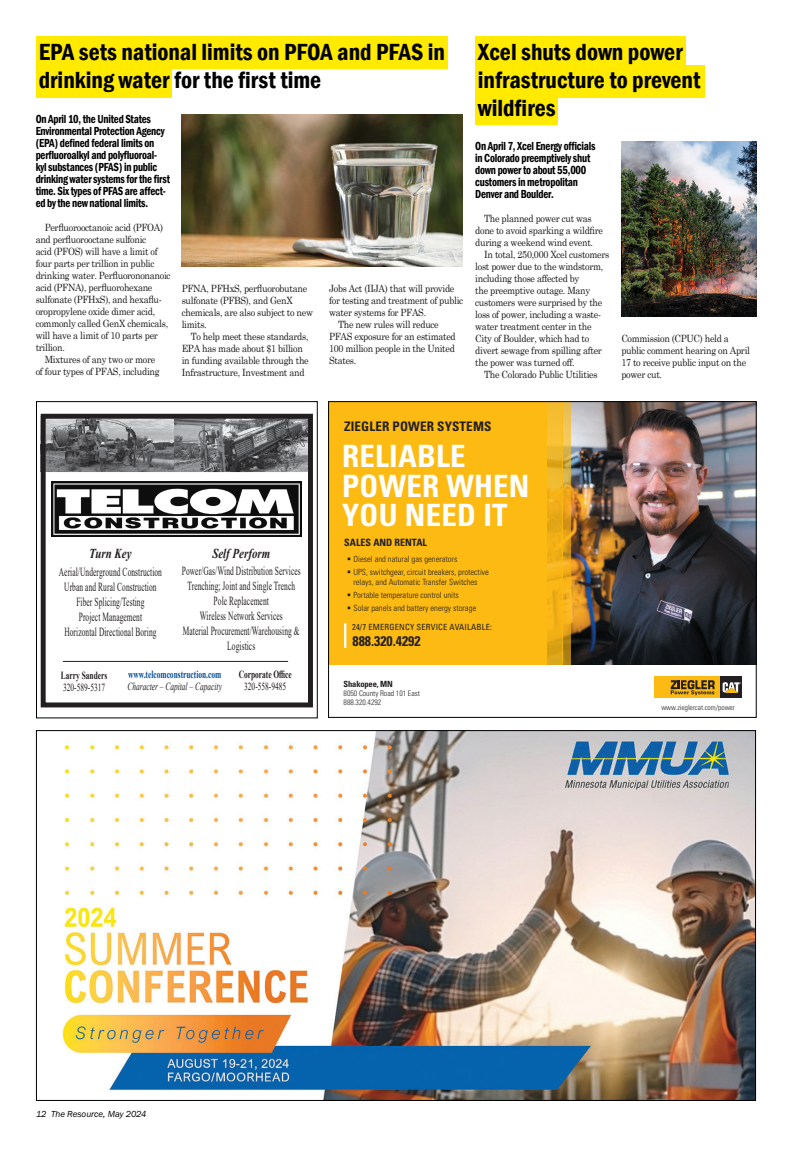
<style>
.page{position:relative;width:792px;height:1152px;background:#fff}
.page>*{position:absolute;margin:0;border:0;box-sizing:border-box;transform-origin:0 0}
.t1{font:700 condensed 30.8px/29.7px "Univers LT";letter-spacing:.01em;color:#fff}
.Display_-_Headline{font:600 condensed 24px/28px "Franklin Gothic";color:#000}
.t2{font:700 condensed 13.9px "Univers LT";color:#231f20}
.t3{font:italic 700 13.6px "Times New Roman";color:#231f20;scale:.8 1}
.t4{font:700 condensed 13.2px "Univers LT";letter-spacing:.01em;color:#231f20}
.t5{font:12.4px/14.8px "Times New Roman";letter-spacing:.015em;color:#231f20;text-align:center;scale:.6 1}
.t6{font:600 condensed 12px/12px "Franklin Gothic";letter-spacing:-.02em;color:#000;scale:.9 1}
.t7{font:700 10.9px/11.9px "Times New Roman";color:#014c96;scale:.68 1}
.t8{font:700 10.9px/11.9px "Times New Roman";color:#231f20;scale:.68 1}
.t9{font:700 condensed 10.1px "Univers LT";color:#231f20}
.t10{font:10px/12px "Century Schoolbook";letter-spacing:-.03em;color:#1a1a1a;scale:.9 1}
.t11{font:italic 9px "Franklin Gothic";color:#000}
.t12{font:300 condensed 8.5px/12.9px "Univers LT";color:#231f20}
.t13{font:condensed 8.5px "Univers LT";letter-spacing:.02em;color:#231f20}
.t14{font:700 condensed 8.5px "Univers LT";letter-spacing:-.015em;color:#231f20}
.t15{font:300 condensed 7.7px/9.3px "Univers LT";color:#231f20}
.t16{font:300 condensed 7.4px "Univers LT";color:#231f20}
.s1{font-weight:400;font-style:italic;color:#231f20}
.s2{font-weight:400}
</style>
<div class="page">
<img style="left:62px;top:732px;width:692px;height:367px">
<img style="left:330px;top:403px;width:425px;height:295px">
<div style="left:328px;top:401px;width:429px;height:317px;border:1px solid #000"></div>
<img style="left:47px;top:420px;width:260px;height:53px">
<div style="left:41px;top:414px;width:272px;height:293px;border:5px solid #231f20"></div>
<img style="left:52px;top:481px;width:250px;height:55px">
<hr style="left:63px;top:661px;width:225px;height:1px;background:#231f20">
<div style="left:36px;top:401px;width:282px;height:317px;border:1px solid #000"></div>
<div style="left:36px;top:36px;width:412px;height:32px;background:#ffea00"></div>
<div style="left:475px;top:36px;width:211px;height:32px;background:#ffea00"></div>
<div style="left:475px;top:92px;width:83px;height:32px;background:#ffea00"></div>
<div style="left:36px;top:65px;width:136px;height:32px;background:#ffea00"></div>
<div style="left:475px;top:65px;width:229px;height:32px;background:#ffea00"></div>
<img style="left:182px;top:115px;width:280px;height:151px">
<img style="left:621px;top:141px;width:136px;height:176px">
<p class="Display_-_Headline" style="left:39px;top:38px;width:408px">EPA sets national limits on PFOA and PFAS in drinking water for the first time</p>
<p class="Display_-_Headline" style="left:478px;top:38px;width:224px">Xcel shuts down power infrastructure to prevent wildfires</p>
<p class="t6" style="left:36px;top:113px;width:151px">On April 10, the United States<br>Environmental Protection Agency (EPA) defined federal limits on perfluoroalkyl and polyfluoroal&shy;kyl substances (PFAS) in public drinking water systems for the first time. Six types of PFAS are affect&shy;ed by the new national limits.</p>
<p class="t10" style="left:36px;top:221px;width:151px;text-indent:9px">Perfluorooctanoic acid (PFOA) and perfluorooctane sulfonic<br>acid (PFOS) will have a limit of four parts per trillion in public drinking water. Perfluorononanoic acid (PFNA), perfluorohexane sulfonate (PFHxS), and hexaflu&shy;oropropylene oxide dimer acid, commonly called GenX chemicals, will have a limit of 10 parts per trillion.</p>
<p class="t10" style="left:36px;top:353px;width:139px;text-align:center">Mixtures of any two or more<br>of four types of PFAS, including</p>
<p class="t6" style="left:475px;top:140px;width:135px">On April 7, Xcel Energy officials in Colorado preemptively shut down power to about 55,000 customers in metropolitan<br>Denver and Boulder.</p>
<p class="t10" style="left:475px;top:212px;width:144px;text-indent:9px">The planned power cut was done to avoid sparking a wildfire during a weekend wind event.</p>
<p class="t10" style="left:475px;top:248px;width:151px;text-indent:9px">In total, 250,000 Xcel customers lost power due to the windstorm, including those affected by<br>the preemptive outage. Many customers were surprised by the loss of power, including a waste&shy;water treatment center in the<br>City of Boulder, which had to divert sewage from spilling after the power was turned off.</p>
<p class="t10" style="left:484px;top:368px;width:128px">The Colorado Public Utilities</p>
<p class="t10" style="left:182px;top:282px;width:147px">PFNA, PFHxS, perfluorobutane sulfonate (PFBS), and GenX chemicals, are also subject to new limits.</p>
<p class="t10" style="left:182px;top:330px;width:143px;text-indent:9px">To help meet these standards,<br>EPA has made about $1 billion in funding available through the<br>Infrastructure, Investment and</p>
<p class="t10" style="left:621px;top:332px;width:145px">Commission (CPUC) held a public comment hearing on April<br>17 to receive public input on the power cut.</p>
<p class="t10" style="left:329px;top:282px;width:151px">Jobs Act (IIJA) that will provide for testing and treatment of public water systems for PFAS.</p>
<p class="t10" style="left:329px;top:318px;width:142px;text-indent:9px">The new rules will reduce<br>PFAS exposure for an estimated<br>100 million people in the United<br>States.</p>
<p class="t4" style="left:344px;top:419px;width:149px">ZIEGLER POWER SYSTEMS</p>
<p class="t1" style="left:342px;top:441px;width:189px">RELIABLE<br>POWER WHEN<br>YOU NEED IT</p>
<p class="t3" style="left:212px;top:544px;width:74px">Self Perform</p>
<p class="t5" style="left:182px;top:564px;width:200px">Power/Gas/Wind Distribution Services<br>Trenching; Joint and Single Trench<br>Pole Replacement<br>Wireless Network Services<br>Material Procurement/Warehousing &amp;<br>Logistics</p>
<p class="t7" style="left:127px;top:668px;width:140px">www.telcomconstruction.com<br><span class="s1">Character – Capital – Capacity</span></p>
<p class="t3" style="left:89px;top:544px;width:54px">Turn Key</p>
<p class="t5" style="left:59px;top:564px;width:173px">Aerial/Underground Construction<br>Urban and Rural Construction<br>Fiber Splicing/Testing<br>Project Management<br>Horizontal Directional Boring</p>
<p class="t8" style="left:61px;top:669px;width:70px">Larry Sanders<br><span class="s2">320-589-5317</span></p>
<p class="t8" style="left:239px;top:668px;width:80px;text-align:center">Corporate Office<br><span class="s2">320-558-9485</span></p>
<p class="t9" style="left:344px;top:536px;width:84px">SALES AND RENTAL</p>
<p class="t12" style="left:353px;top:553px;width:137px">Diesel and natural gas generators<br>UPS, switchgear, circuit breakers, protective</p>
<p class="t12" style="left:353px;top:576px;width:126px">relays, and Automatic Transfer Switches<br>Portable temperature control units<br>Solar panels and battery energy storage</p>
<p class="t13" style="left:352px;top:622px;width:142px">24/7 EMERGENCY SERVICE AVAILABLE:</p>
<p class="t2" style="left:353px;top:633px;width:70px">888.320.4292</p>
<p class="t14" style="left:344px;top:678px;width:51px">Shakopee, MN</p>
<p class="t15" style="left:344px;top:688px;width:78px">8050 County Road 101 East<br>888.320.4292</p>
<p class="t11" style="left:36px;top:1108px;width:112px">12 The Resource, May 2024</p>
<p class="t16" style="left:661px;top:703px;width:75px">www.zieglercat.com/power</p>
</div>
